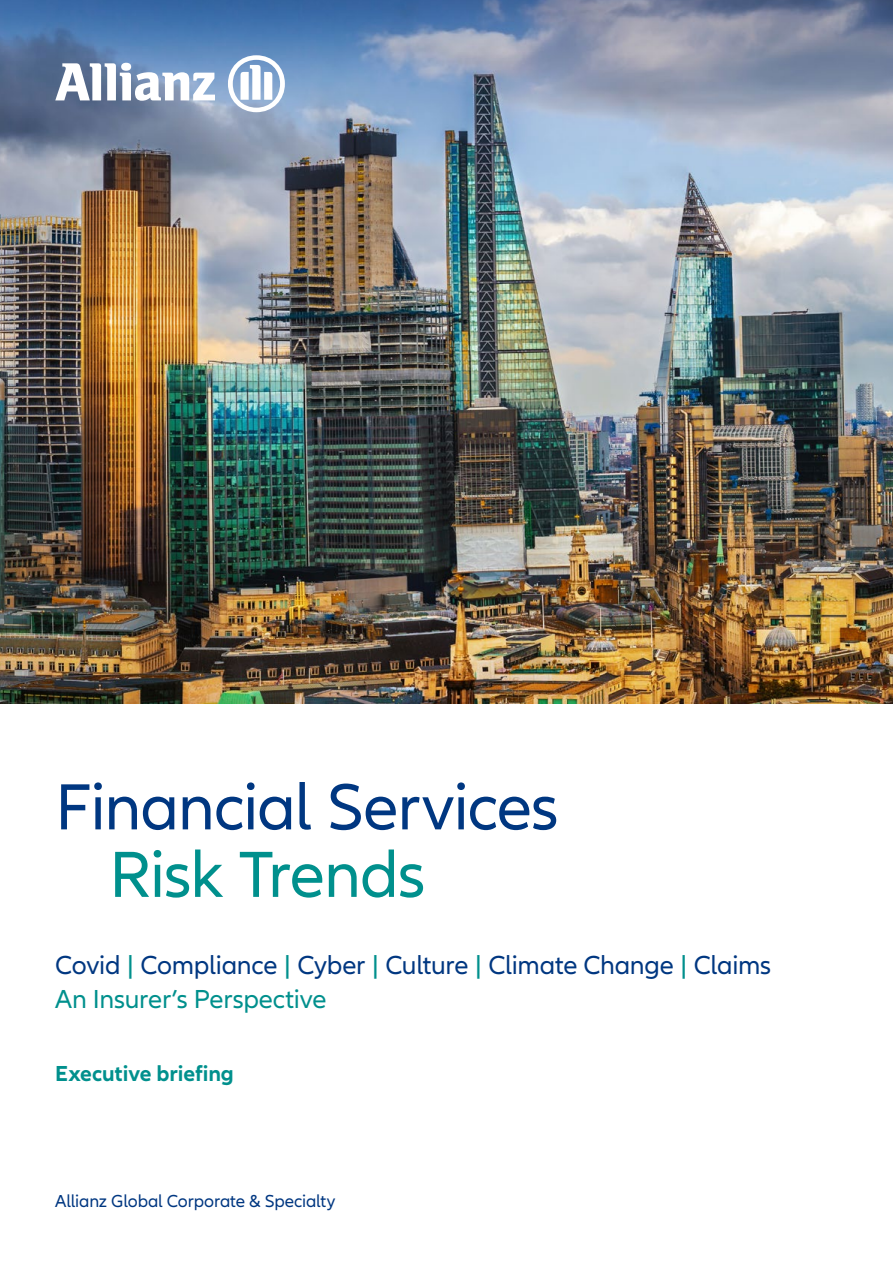
<style>
.page{position:relative;width:893px;height:1263px;background:#fff}
.page>*{position:absolute;margin:0;border:0;box-sizing:border-box;transform-origin:0 0}
.Headline_40pt{font:67.5px/67.5px "Allianz Neo";letter-spacing:-.015em;color:#003781}
.Headline_40pt-2{font:27px/34.5px "Allianz Neo";letter-spacing:-.01em;color:#003781}
.Headline_40pt-3{font:700 22.5px "Allianz Neo";color:#00908d}
.CAPS_9pt{font:18px "Allianz Neo";letter-spacing:-.01em;color:#003781}
.s1{color:#00908d}
</style>
<div class="page">
<img style="left:0;top:0;width:893px;height:703px">
<svg style="left:55px;top:63px;width:160px;height:38px"></svg>
<svg style="left:228px;top:55px;width:57px;height:57px"></svg>
<p class="Headline_40pt" style="left:109px;top:775px;width:451px;text-indent:-54px">Financial Services<br><span class="s1">Risk Trends</span></p>
<p class="Headline_40pt-2" style="left:55px;top:948px;width:717px">Covid <span class="s1">|</span> Compliance <span class="s1">|</span> Cyber <span class="s1">|</span> Culture <span class="s1">|</span> Climate Change <span class="s1">|</span> Claims<br><span class="s1">An Insurer’s Perspective</span></p>
<p class="Headline_40pt-3" style="left:55px;top:1060px;width:180px">Executive briefing</p>
<p class="CAPS_9pt" style="left:55px;top:1191px;width:282px">Allianz Global Corporate &amp; Specialty</p>
</div>
